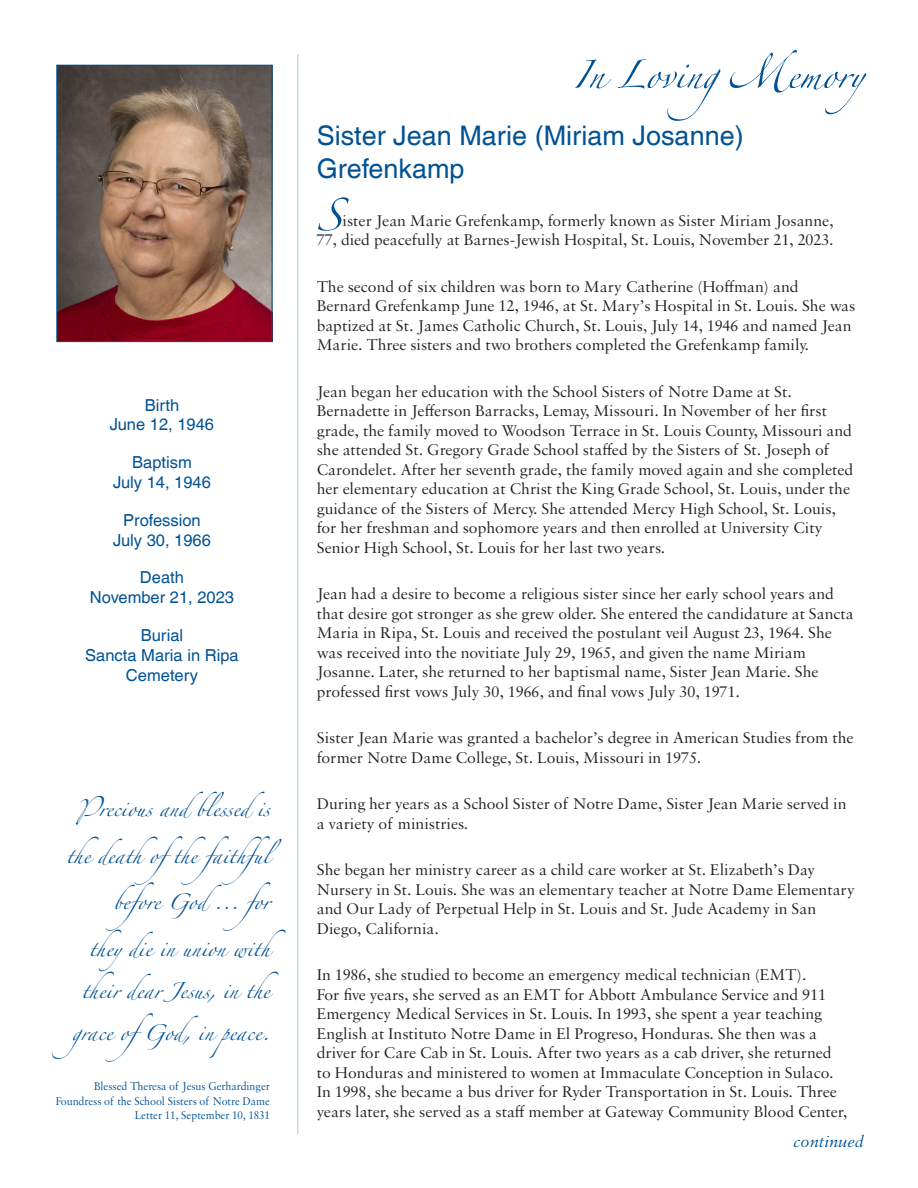
<style>
.page{position:relative;width:918px;height:1188px;background:#fff}
.page>*{position:absolute;margin:0;border:0;box-sizing:border-box;transform-origin:0 0}
.Drop_Cap_Graph{font:72px "Zapfino Extra LT Pro";color:#005294}
.t1{font:63px "Zapfino Extra LT Pro";color:#005294}
.t2{font:36px/42px "Zapfino Extra LT Pro";color:#005294}
.Head_1{font:27px/32.4px "Helvetica LT Com";color:#005294}
.t3{font:italic 17.25px "Sabon MT Pro";color:#005294}
.Drop_Cap_Graph-2{font:16.5px/19.5px "Sabon MT Pro";color:#231f20}
.Date_Headers{font:16.5px/19.8px "Helvetica LT Com";color:#005294;text-align:center}
.t4{font:12px/14.4px "Sabon MT Pro";color:#005294;text-align:right;scale:.93 1}
</style>
<div class="page">
<hr style="left:297px;top:54px;width:1px;height:1080px;background:#c5dce9">
<img style="left:58px;top:67px;width:212px;height:273px">
<div style="left:56px;top:65px;width:216px;height:277px;border:1px solid #005294"></div>
<p class="Date_Headers" style="left:110px;top:395px;width:106px">Birth<br>June 12, 1946</p>
<p class="Date_Headers" style="left:113px;top:452px;width:99px">Baptism<br>July 14, 1946</p>
<p class="Date_Headers" style="left:113px;top:510px;width:99px">Profession<br>July 30, 1966</p>
<p class="Date_Headers" style="left:90px;top:568px;width:146px">Death<br>November 21, 2023</p>
<p class="Date_Headers" style="left:85px;top:625px;width:155px">Burial<br>Sancta Maria in Ripa<br>Cemetery</p>
<h3 class="t2" style="left:78px;top:783px;width:193px">Precious and blessed is</h3>
<h3 class="t2" style="left:66px;top:829px;width:228px">the death ofthe faithful</h3>
<h3 class="t2" style="left:113px;top:876px;width:182px">before God ... for</h3>
<h3 class="t2" style="left:89px;top:922px;width:182px">they die in union with</h3>
<h3 class="t2" style="left:72px;top:964px;width:199px">their dear Jesus, in the grace ofGod, in peace.</h3>
<p class="t4" style="left:56px;top:1079px;width:232px">Blessed Theresa of Jesus Gerhardinger<br>Foundress of the School Sisters of Notre Dame<br>Letter 11, September 10, 1831</p>
<h2 class="t1" style="left:573px;top:29px;width:293px">In LovingMemory</h2>
<p class="Head_1" style="left:317px;top:120px;width:428px">Sister Jean Marie (Miriam Josanne)<br>Grefenkamp</p>
<p class="Drop_Cap_Graph" style="left:317px;top:163px;width:27px">S</p>
<p class="Drop_Cap_Graph-2" style="left:317px;top:210px;width:518px;text-align:right">ister Jean Marie Grefenkamp, formerly known as Sister Miriam Josanne,<br>77, died peacefully at Barnes-Jewish Hospital, St. Louis, November 21, 2023.</p>
<p class="Drop_Cap_Graph-2" style="left:317px;top:276px;width:540px">The second of six children was born to Mary Catherine (Hoffman) and Bernard Grefenkamp June 12, 1946, at St. Mary’s Hospital in St. Louis. She was baptized at St. James Catholic Church, St. Louis, July 14, 1946 and named Jean Marie. Three sisters and two brothers completed the Grefenkamp family.</p>
<p class="Drop_Cap_Graph-2" style="left:317px;top:381px;width:538px">Jean began her education with the School Sisters of Notre Dame at St.<br>Bernadette in Jefferson Barracks, Lemay, Missouri. In November of her first grade, the family moved to Woodson Terrace in St. Louis County, Missouri and she attended St. Gregory Grade School staffed by the Sisters of St. Joseph of Carondelet. After her seventh grade, the family moved again and she completed her elementary education at Christ the King Grade School, St. Louis, under the guidance of the Sisters of Mercy. She attended Mercy High School, St. Louis, for her freshman and sophomore years and then enrolled at University City Senior High School, St. Louis for her last two years.</p>
<p class="Drop_Cap_Graph-2" style="left:317px;top:584px;width:539px">Jean had a desire to become a religious sister since her early school years and that desire got stronger as she grew older. She entered the candidature at Sancta Maria in Ripa, St. Louis and received the postulant veil August 23, 1964. She was received into the novitiate July 29, 1965, and given the name Miriam Josanne. Later, she returned to her baptismal name, Sister Jean Marie. She professed first vows July 30, 1966, and final vows July 30, 1971.</p>
<p class="Drop_Cap_Graph-2" style="left:317px;top:728px;width:538px">Sister Jean Marie was granted a bachelor’s degree in American Studies from the former Notre Dame College, St. Louis, Missouri in 1975.</p>
<p class="Drop_Cap_Graph-2" style="left:317px;top:794px;width:531px">During her years as a School Sister of Notre Dame, Sister Jean Marie served in a variety of ministries.</p>
<p class="Drop_Cap_Graph-2" style="left:317px;top:860px;width:540px">She began her ministry career as a child care worker at St. Elizabeth’s Day Nursery in St. Louis. She was an elementary teacher at Notre Dame Elementary and Our Lady of Perpetual Help in St. Louis and St. Jude Academy in San Diego, California.</p>
<p class="Drop_Cap_Graph-2" style="left:317px;top:965px;width:532px">In 1986, she studied to become an emergency medical technician (EMT).<br>For five years, she served as an EMT for Abbott Ambulance Service and 911<br>Emergency Medical Services in St. Louis. In 1993, she spent a year teaching English at Instituto Notre Dame in El Progreso, Honduras. She then was a driver for Care Cab in St. Louis. After two years as a cab driver, she returned to Honduras and ministered to women at Immaculate Conception in Sulaco.<br>In 1998, she became a bus driver for Ryder Transportation in St. Louis. Three years later, she served as a staff member at Gateway Community Blood Center,</p>
<p class="t3" style="left:793px;top:1131px;width:72px">continued</p>
</div>
